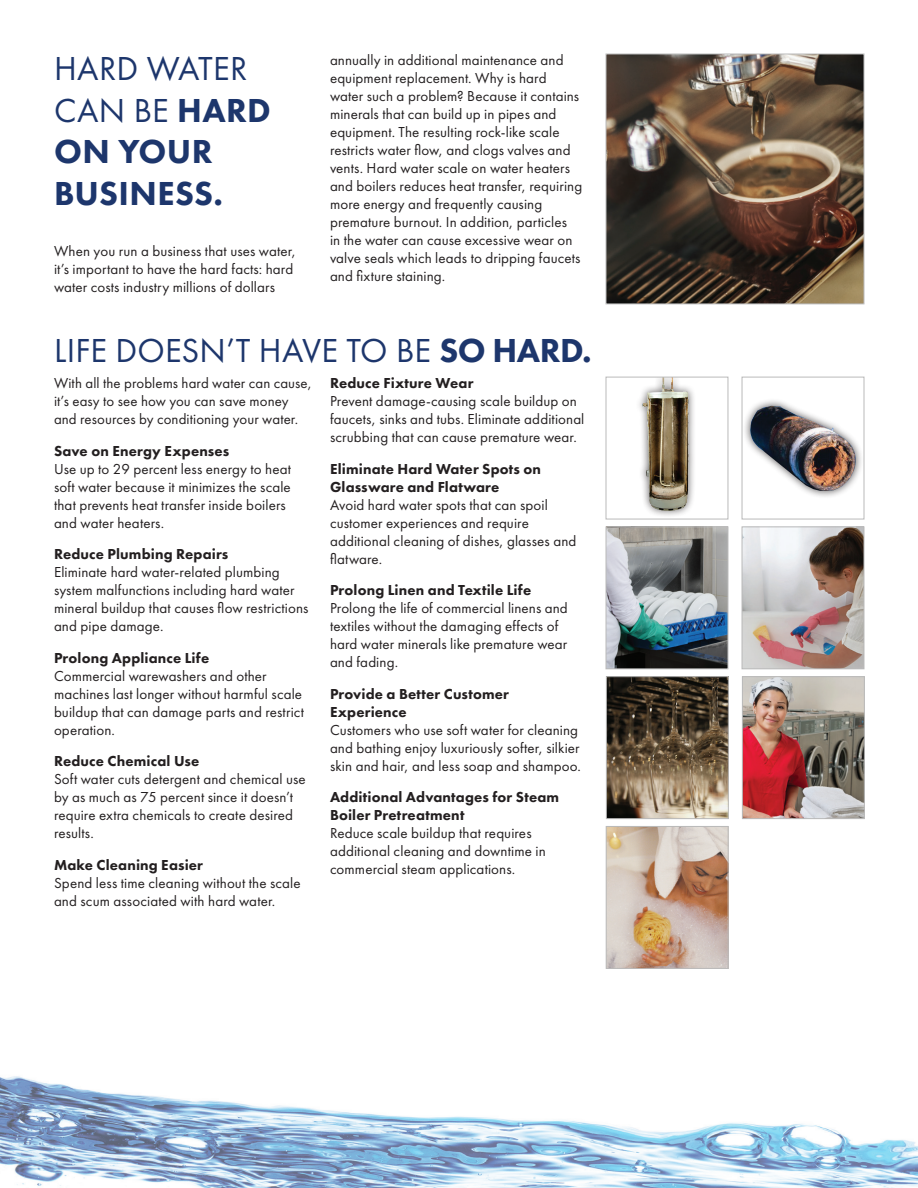
<style>
.page{position:relative;width:918px;height:1188px;background:#fff}
.page>*{position:absolute;margin:0;border:0;box-sizing:border-box;transform-origin:0 0}
.t1{font:800 34.5px/41.4px "Futura PT";letter-spacing:.01em;color:#1d366c}
.t2{font:34.5px "Futura PT";letter-spacing:.005em;color:#1d366c}
.t3{font:15px/18px "Futura PT";letter-spacing:.005em;color:#231f20}
.t4{font:800 15px/18px "Futura PT";letter-spacing:.01em;color:#231f20}
.s1{font-weight:400}
.s2{font-weight:800}
</style>
<div class="page">
<img style="left:0;top:1076px;width:918px;height:112px">
<img style="left:608px;top:56px;width:254px;height:246px">
<div style="left:606px;top:54px;width:258px;height:250px;border:1px solid #bababa"></div>
<img style="left:639px;top:379px;width:55px;height:137px">
<div style="left:606px;top:377px;width:122px;height:142px;border:1px solid #bababa"></div>
<div style="left:742px;top:398px;width:122px;height:101px;background:#231f20;opacity:.75"></div>
<img style="left:750px;top:406px;width:106px;height:85px">
<div style="left:742px;top:377px;width:122px;height:142px;border:1px solid #bababa"></div>
<img style="left:608px;top:528px;width:118px;height:139px">
<div style="left:606px;top:526px;width:122px;height:143px;border:1px solid #bababa"></div>
<img style="left:744px;top:528px;width:118px;height:139px">
<div style="left:742px;top:526px;width:122px;height:143px;border:1px solid #bababa"></div>
<img style="left:608px;top:678px;width:119px;height:139px">
<div style="left:606px;top:676px;width:123px;height:143px;border:1px solid #bababa"></div>
<img style="left:744px;top:678px;width:119px;height:139px">
<div style="left:742px;top:676px;width:123px;height:143px;border:1px solid #bababa"></div>
<img style="left:608px;top:828px;width:119px;height:139px">
<div style="left:606px;top:826px;width:123px;height:143px;border:1px solid #bababa"></div>
<h1 class="t1" style="left:54px;top:48px;width:218px"><span class="s1">HARD WATER<br>CAN BE</span> HARD<br>ON YOUR<br>BUSINESS.</h1>
<p class="t3" style="left:54px;top:242px;width:243px">When you run a business that uses water, it’s important to have the hard facts: hard water costs industry millions of dollars</p>
<p class="t3" style="left:330px;top:51px;width:254px">annually in additional maintenance and equipment replacement. Why is hard water such a problem? Because it contains minerals that can build up in pipes and equipment. The resulting rock-like scale restricts water flow, and clogs valves and vents. Hard water scale on water heaters and boilers reduces heat transfer, requiring more energy and frequently causing premature burnout. In addition, particles<br>in the water can cause excessive wear on valve seals which leads to dripping faucets and fixture staining.</p>
<h1 class="t2" style="left:54px;top:330px;width:539px">LIFE DOESN’T HAVE TO BE <span class="s2">SO HARD.</span></h1>
<p class="t3" style="left:54px;top:374px;width:259px">With all the problems hard water can cause, it’s easy to see how you can save money and resources by conditioning your water.</p>
<p class="t4" style="left:54px;top:441px;width:177px">Save on Energy Expenses</p>
<p class="t3" style="left:54px;top:460px;width:239px">Use up to 29 percent less energy to heat soft water because it minimizes the scale that prevents heat transfer inside boilers and water heaters.</p>
<p class="t4" style="left:54px;top:545px;width:176px">Reduce Plumbing Repairs</p>
<p class="t3" style="left:54px;top:563px;width:256px">Eliminate hard water-related plumbing system malfunctions including hard water mineral buildup that causes flow restrictions and pipe damage.</p>
<p class="t4" style="left:54px;top:648px;width:157px">Prolong Appliance Life</p>
<p class="t3" style="left:54px;top:667px;width:251px">Commercial warewashers and other machines last longer without harmful scale buildup that can damage parts and restrict operation.</p>
<p class="t4" style="left:54px;top:752px;width:147px">Reduce Chemical Use</p>
<p class="t3" style="left:54px;top:770px;width:253px">Soft water cuts detergent and chemical use by as much as 75 percent since it doesn’t require extra chemicals to create desired results.</p>
<p class="t4" style="left:54px;top:855px;width:151px">Make Cleaning Easier</p>
<p class="t3" style="left:54px;top:874px;width:248px">Spend less time cleaning without the scale and scum associated with hard water.</p>
<p class="t4" style="left:330px;top:374px;width:145px">Reduce Fixture Wear</p>
<p class="t3" style="left:330px;top:392px;width:256px">Prevent damage-causing scale buildup on faucets, sinks and tubs. Eliminate additional scrubbing that can cause premature wear.</p>
<p class="t4" style="left:330px;top:459px;width:213px">Eliminate Hard Water Spots on<br>Glassware and Flatware</p>
<p class="t3" style="left:330px;top:496px;width:248px">Avoid hard water spots that can spoil customer experiences and require additional cleaning of dishes, glasses and flatware.</p>
<p class="t4" style="left:330px;top:581px;width:203px">Prolong Linen and Textile Life</p>
<p class="t3" style="left:330px;top:599px;width:239px">Prolong the life of commercial linens and textiles without the damaging effects of hard water minerals like premature wear and fading.</p>
<p class="t4" style="left:330px;top:684px;width:181px">Provide a Better Customer<br>Experience</p>
<p class="t3" style="left:330px;top:721px;width:252px">Customers who use soft water for cleaning and bathing enjoy luxuriously softer, silkier skin and hair, and less soap and shampoo.</p>
<p class="t4" style="left:330px;top:788px;width:231px">Additional Advantages for Steam<br>Boiler Pretreatment</p>
<p class="t3" style="left:330px;top:824px;width:217px">Reduce scale buildup that requires additional cleaning and downtime in commercial steam applications.</p>
</div>
